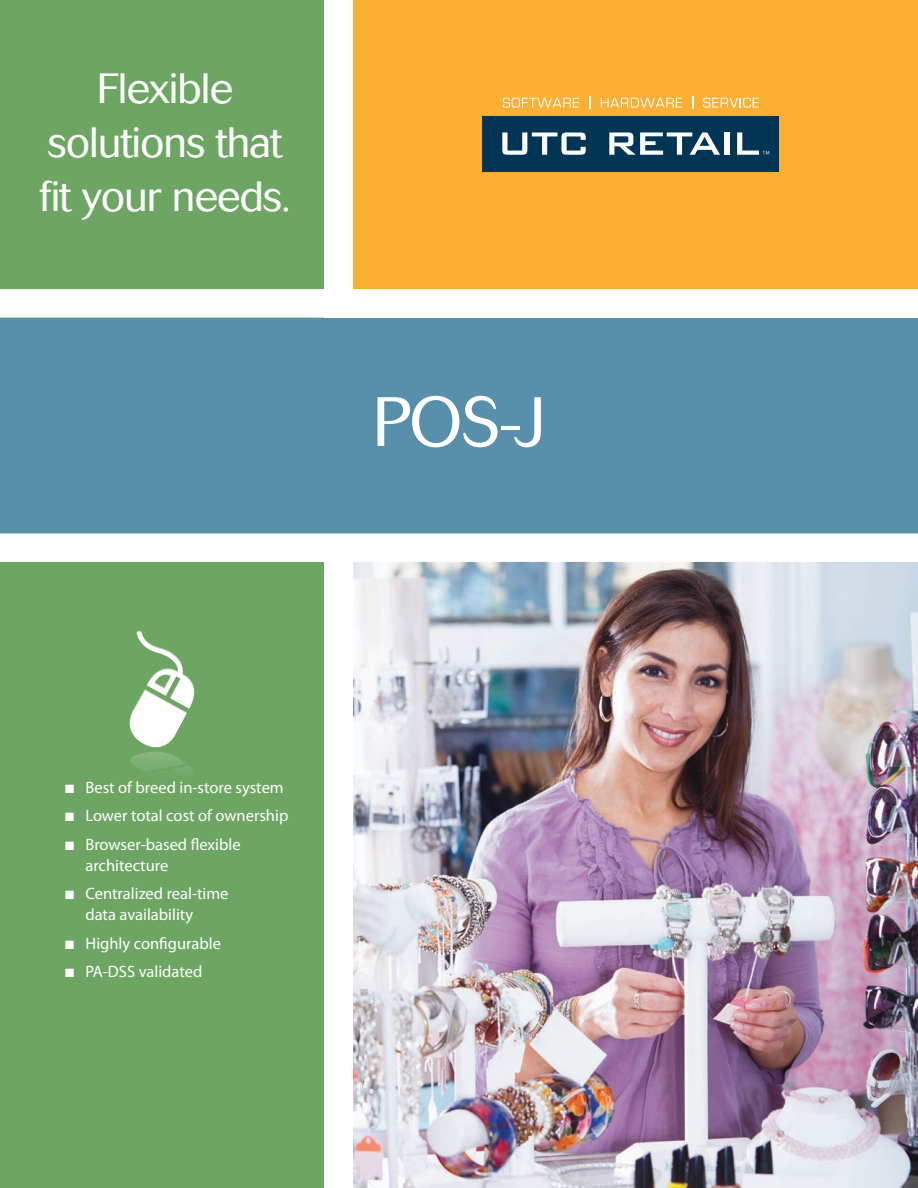
<style>
.page{position:relative;width:918px;height:1188px;background:#fff}
.page>*{position:absolute;margin:0;border:0;box-sizing:border-box;transform-origin:0 0}
.t1{font:300 69px "Cosmos";color:#fff}
.t2{font:300 42px/54px "Cosmos";letter-spacing:-.025em;color:#fff;text-align:center}
.t3{font:16.5px/21px "Myriad Pro";color:#fff}
</style>
<div class="page">
<div style="left:353px;top:0;width:565px;height:299px;background:#fbb033"></div>
<div style="left:0;top:0;width:324px;height:1188px;background:#6da663"></div>
<div style="left:482px;top:116px;width:297px;height:56px;background:#003555"></div>
<svg style="left:502px;top:132px;width:84px;height:23px"></svg>
<svg style="left:609px;top:132px;width:111px;height:23px"></svg>
<div style="left:724px;top:132px;width:6px;height:23px;background:#fff"></div>
<svg style="left:737px;top:132px;width:32px;height:23px"></svg>
<svg style="left:503px;top:98px;width:76px;height:10px"></svg>
<svg style="left:589px;top:96px;width:1px;height:13px"></svg>
<svg style="left:601px;top:98px;width:81px;height:10px"></svg>
<svg style="left:692px;top:96px;width:1px;height:13px"></svg>
<svg style="left:703px;top:98px;width:56px;height:10px"></svg>
<img style="left:353px;top:562px;width:565px;height:626px">
<svg style="left:129px;top:631px;width:66px;height:139px"></svg>
<div style="left:0;top:318px;width:918px;height:215px;background:#588faa"></div>
<div style="left:0;top:289px;width:918px;height:29px;background:#fff"></div>
<div style="left:0;top:533px;width:918px;height:29px;background:#fff"></div>
<p class="t2" style="left:39px;top:62px;width:253px">Flexible solutions that fit your needs.</p>
<p class="t1" style="left:372px;top:383px;width:175px">POS-J</p>
<p class="t3" style="left:65px;top:776px;width:220px">■ Best of breed in-store system</p>
<p class="t3" style="left:65px;top:805px;width:225px">■ Lower total cost of ownership</p>
<p class="t3" style="left:85px;top:833px;width:157px;text-indent:-20px">■ Browser-based flexible architecture</p>
<p class="t3" style="left:85px;top:883px;width:145px;text-indent:-20px">■ Centralized real-time data availability</p>
<p class="t3" style="left:65px;top:932px;width:157px">■ Highly configurable</p>
<p class="t3" style="left:65px;top:961px;width:139px">■ PA-DSS validated</p>
</div>
